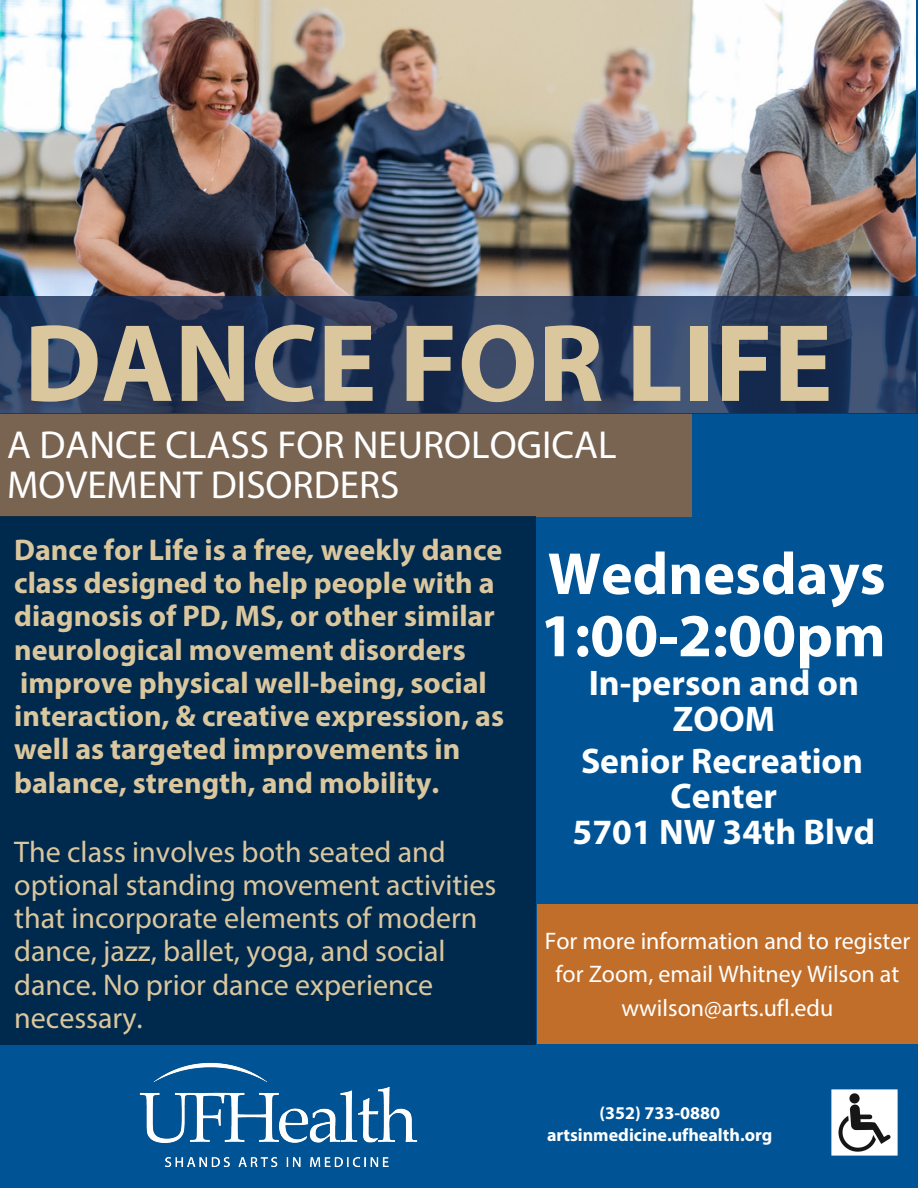
<style>
.page{position:relative;width:918px;height:1188px;background:#005496}
.page>*{position:absolute;margin:0;border:0;box-sizing:border-box;transform-origin:0 0}
.t1{font:700 111.3px "Myriad Pro";color:#dbc79d}
.t2{font:700 61.35px "Myriad Pro";color:#fff}
.t3{font:700 59.85px "Myriad Pro";color:#fff}
.t4{font:39.15px/40.5px "Myriad Pro";color:#fff}
.t5{font:700 35.7px/35.5px "Myriad Pro";color:#fff;text-align:center}
.t6{font:700 30px/33.2px "Myriad Pro";color:#dbc79d}
.t7{font:30px/33.2px "Myriad Pro";color:#dbc79d}
.t8{font:24px/33.6px "Myriad Pro";color:#fff;text-align:center}
.t9{font:700 18px/21.6px "Myriad Pro";color:#fff;text-align:center}
.s1{font-style:italic}
</style>
<div class="page">
<img style="left:0;top:0;width:916px;height:296px">
<div style="left:0;top:413px;width:692px;height:104px;background:#796452"></div>
<svg style="left:0;top:296px;width:918px;height:117px;background:#27395b"></svg>
<div style="left:0;top:516px;width:536px;height:529px;background:#00294e"></div>
<div style="left:537px;top:905px;width:381px;height:139px;background:#c16e2a"></div>
<img style="left:140px;top:1062px;width:278px;height:106px">
<img style="left:832px;top:1090px;width:65px;height:65px">
<h1 class="t1" style="left:24px;top:291px;width:810px">DANCE FOR LIFE</h1>
<h3 class="t4" style="left:7px;top:424px;width:611px">A DANCE CLASS FOR NEUROLOGICAL<br>MOVEMENT DISORDERS</h3>
<p class="t6" style="left:14px;top:533px;width:491px">Dance for Life is a free<span class="s1">,</span> weekly dance class designed to help people with a diagnosis of PD, MS, or other similar neurological movement disorders improve physical well-being, social interaction, &amp; creative expression, as well as targeted improvements in balance, strength, and mobility.</p>
<h3 class="t3" style="left:548px;top:535px;width:339px">Wednesdays</h3>
<h2 class="t2" style="left:540px;top:596px;width:347px">1:00-2:00pm</h2>
<p class="t5" style="left:589px;top:664px;width:272px;line-height:36px">In-person and on<br>ZOOM</p>
<p class="t5" style="left:573px;top:742px;width:304px">Senior Recreation<br>Center<br>5701 NW 34th Blvd</p>
<p class="t7" style="left:14px;top:835px;width:484px">The class involves both seated and optional standing movement activities that incorporate elements of modern dance, jazz, ballet, yoga, and social dance. No prior dance experience necessary.</p>
<p class="t8" style="left:545px;top:923px;width:367px">For more information and to register for Zoom, email Whitney Wilson at wwilson@arts.ufl.edu</p>
<p class="t9" style="left:547px;top:1102px;width:227px">(352) 733-0880 artsinmedicine.ufhealth.org</p>
</div>
